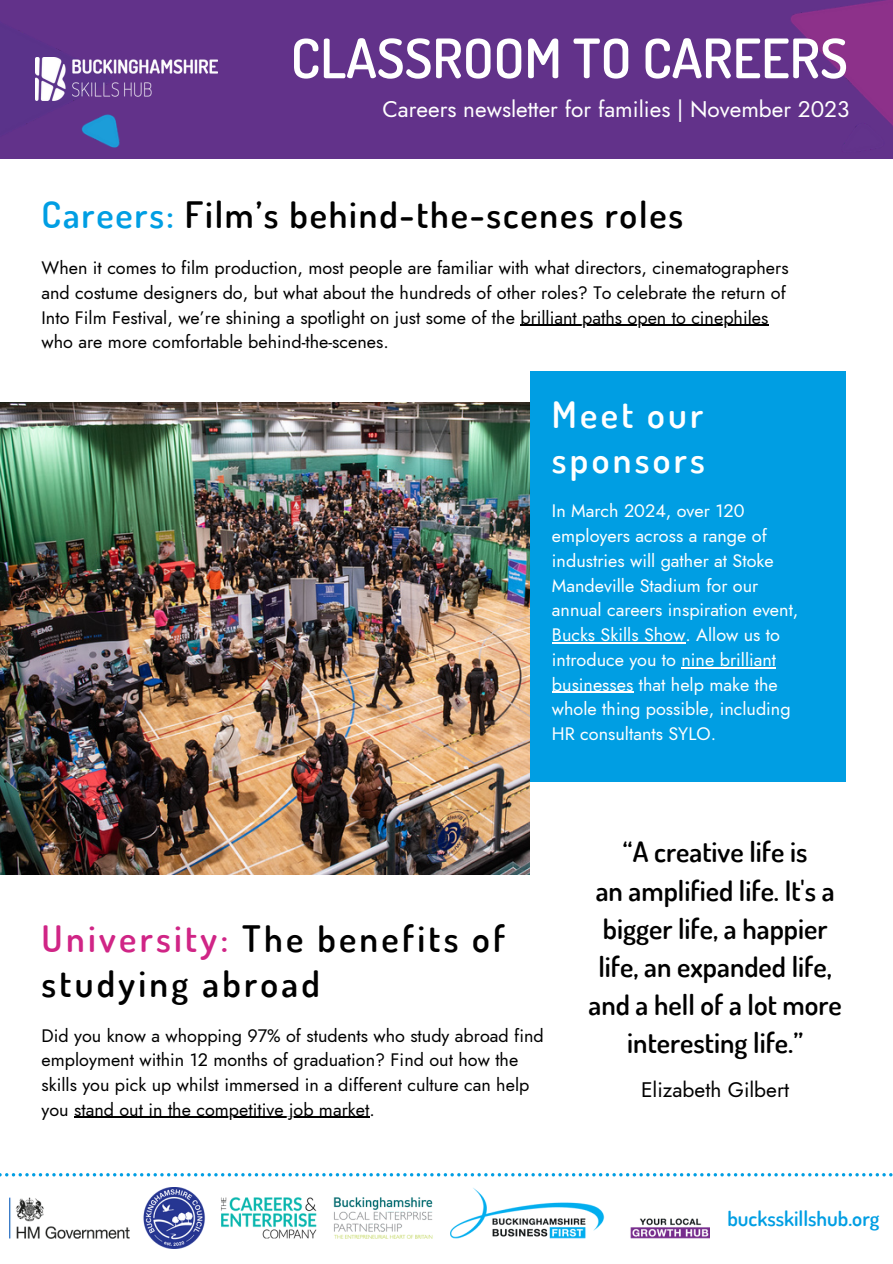
<style>
.page{position:relative;width:893px;height:1264px;background:#fff}
.page>*{position:absolute;margin:0;border:0;box-sizing:border-box;transform-origin:0 0}
.t1{font:600 54.45px "Terminal Dosis";color:#fff}
.t2{font:600 36.45px/45px "Terminal Dosis";letter-spacing:.09em;color:#000}
.t3{font:600 36.45px/45px "Terminal Dosis";letter-spacing:.09em;color:#fff}
.t4{font:600 36.3px "Terminal Dosis";letter-spacing:.05em;color:#000}
.t5{font:600 28.05px/38.1px "Terminal Dosis";color:#000;text-align:center}
.t6{font:22.5px "Jost";color:#fff}
.t7{font:21px "Jost";color:#000}
.t8{font:600 20.7px "Terminal Dosis";color:#009ee3}
.t9{font:18px/24.8px "Jost";color:#000}
.t10{font:18px/24.8px "Jost";color:#fff}
.s1{color:#009ee3}
.s2{color:#d02586}
</style>
<div class="page">
<div style="left:530px;top:371px;width:315px;height:410px;background:#009ee3"></div>
<img style="left:0;top:402px;width:529px;height:472px">
<svg style="left:0;top:1173px;width:892px;height:3px"></svg>
<div style="left:0;top:0;width:892px;height:158px;background:#62328a"></div>
<img style="left:35px;top:58px;width:182px;height:43px">
<img style="left:10px;top:1187px;width:699px;height:61px">
<hr style="left:520px;top:325px;width:248px;height:1px;background:#000">
<hr style="left:74px;top:1116px;width:295px;height:1px;background:#000">
<hr style="left:552px;top:642px;width:133px;height:1px;background:#fff">
<hr style="left:681px;top:667px;width:95px;height:1px;background:#fff">
<hr style="left:552px;top:691px;width:81px;height:2px;background:#fff">
<p class="t1" style="left:291px;top:22px;width:558px">CLASSROOM TO CAREERS</p>
<p class="t6" style="left:382px;top:93px;width:468px">Careers newsletter for families | November 2023</p>
<p class="t4" style="left:42px;top:191px;width:643px"><span class="s1">Careers:</span> Film’s behind-the-scenes roles</p>
<p class="t9" style="left:42px;top:255px;width:748px">When it comes to film production, most people are familiar with what directors, cinematographers and costume designers do, but what about the hundreds of other roles? To celebrate the return of Into Film Festival, we’re shining a spotlight on just some of the brilliant paths open to cinephiles who are more comfortable behind-the-scenes.</p>
<p class="t3" style="left:552px;top:391px;width:154px">Meet our sponsors</p>
<p class="t10" style="left:552px;top:499px;width:248px">In March 2024, over 120 employers across a range of industries will gather at Stoke<br>Mandeville Stadium for our annual careers inspiration event,<br>Bucks Skills Show. Allow us to introduce you to nine brilliant businesses that help make the whole thing possible, including<br>HR consultants SYLO.</p>
<p class="t2" style="left:42px;top:914px;width:465px"><span class="s2">University:</span> The benefits of studying abroad</p>
<p class="t9" style="left:42px;top:1022px;width:503px">Did you know a whopping 97% of students who study abroad find employment within 12 months of graduation? Find out how the skills you pick up whilst immersed in a different culture can help you stand out in the competitive job market.</p>
<p class="t5" style="left:623px;top:832px;width:186px">“A creative life is</p>
<p class="t5" style="left:595px;top:870px;width:240px">an amplified life. It's a</p>
<p class="t5" style="left:588px;top:908px;width:255px">bigger life, a happier life, an expanded life, and a hell of a lot more</p>
<p class="t5" style="left:627px;top:1022px;width:177px">interesting life.”</p>
<p class="t7" style="left:641px;top:1074px;width:150px">Elizabeth Gilbert</p>
<p class="t8" style="left:727px;top:1204px;width:154px">bucksskillshub.org</p>
</div>
